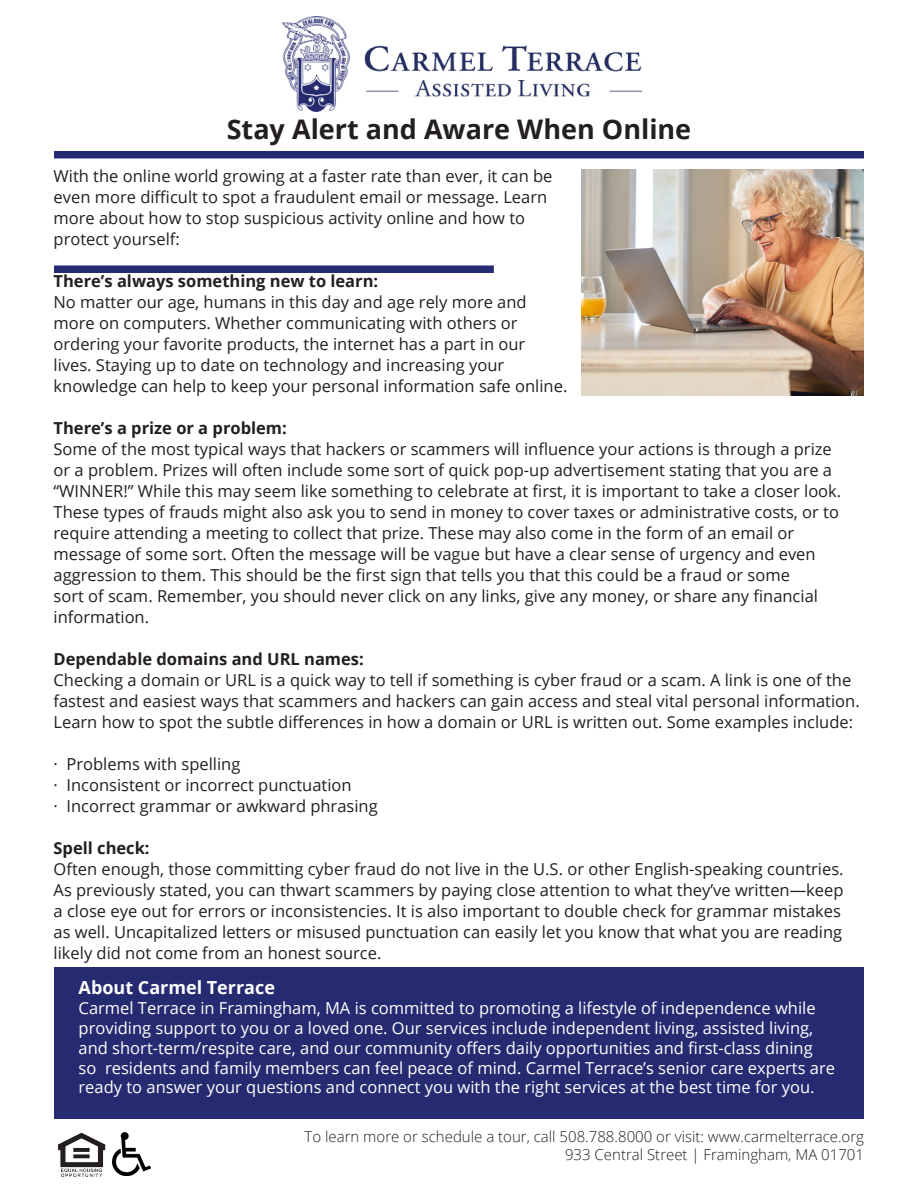
<style>
.page{position:relative;width:918px;height:1188px;background:#fff}
.page>*{position:absolute;margin:0;border:0;box-sizing:border-box;transform-origin:0 0}
.t1{font:700 27px "Open Sans";color:#231f20}
.t2{font:700 18px "Open Sans";color:#fff}
.t3{font:16.5px/21px "Open Sans";color:#231f20}
.t4{font:16.5px/19.8px "Open Sans";color:#fff}
.t5{font:700 16.5px "Open Sans";color:#231f20}
.t6{font:300 15px "Open Sans";color:#231f20}
</style>
<div class="page">
<div style="left:54px;top:967px;width:810px;height:151px;background:#262a71"></div>
<div style="left:54px;top:151px;width:810px;height:7px;background:#262a71"></div>
<img style="left:282px;top:17px;width:359px;height:94px">
<img style="left:58px;top:1132px;width:48px;height:45px">
<img style="left:113px;top:1132px;width:38px;height:44px">
<img style="left:581px;top:169px;width:283px;height:227px">
<div style="left:54px;top:266px;width:440px;height:7px;background:#262a71"></div>
<p class="t1" style="left:227px;top:111px;width:466px">Stay Alert and Aware When Online</p>
<p class="t3" style="left:54px;top:165px;width:500px">With the online world growing at a faster rate than ever, it can be</p>
<p class="t3" style="left:54px;top:186px;width:495px">even more difficult to spot a fraudulent email or message. Learn</p>
<p class="t3" style="left:54px;top:207px;width:473px">more about how to stop suspicious activity online and how to</p>
<p class="t3" style="left:54px;top:228px;width:128px">protect yourself:</p>
<p class="t5" style="left:54px;top:269px;width:326px">There’s always something new to learn:</p>
<p class="t3" style="left:54px;top:291px;width:475px">No matter our age, humans in this day and age rely more and</p>
<p class="t3" style="left:54px;top:312px;width:466px">more on computers. Whether communicating with others or</p>
<p class="t3" style="left:54px;top:333px;width:473px">ordering your favorite products, the internet has a part in our</p>
<p class="t3" style="left:54px;top:354px;width:452px">lives. Staying up to date on technology and increasing your</p>
<p class="t3" style="left:54px;top:375px;width:515px">knowledge can help to keep your personal information safe online.</p>
<p class="t5" style="left:54px;top:416px;width:235px">There’s a prize or a problem:</p>
<p class="t3" style="left:54px;top:438px;width:780px">Some of the most typical ways that hackers or scammers will influence your actions is through a prize</p>
<p class="t3" style="left:54px;top:459px;width:780px">or a problem. Prizes will often include some sort of quick pop-up advertisement stating that you are a</p>
<p class="t3" style="left:54px;top:480px;width:789px">“WINNER!” While this may seem like something to celebrate at first, it is important to take a closer look.<br>These types of frauds might also ask you to send in money to cover taxes or administrative costs, or to require attending a meeting to collect that prize. These may also come in the form of an email or</p>
<p class="t3" style="left:54px;top:543px;width:764px">message of some sort. Often the message will be vague but have a clear sense of urgency and even</p>
<p class="t3" style="left:54px;top:564px;width:738px">aggression to them. This should be the first sign that tells you that this could be a fraud or some</p>
<p class="t3" style="left:54px;top:585px;width:766px">sort of scam. Remember, you should never click on any links, give any money, or share any financial</p>
<p class="t3" style="left:54px;top:606px;width:97px">information.</p>
<p class="t5" style="left:54px;top:647px;width:312px">Dependable domains and URL names:</p>
<p class="t3" style="left:54px;top:669px;width:808px">Checking a domain or URL is a quick way to tell if something is cyber fraud or a scam. A link is one of the fastest and easiest ways that scammers and hackers can gain access and steal vital personal information.<br>Learn how to spot the subtle differences in how a domain or URL is written out. Some examples include:</p>
<p class="t3" style="left:54px;top:753px;width:188px">· Problems with spelling</p>
<p class="t3" style="left:54px;top:774px;width:300px">· Inconsistent or incorrect punctuation</p>
<p class="t3" style="left:54px;top:795px;width:326px">· Incorrect grammar or awkward phrasing</p>
<p class="t5" style="left:54px;top:836px;width:98px">Spell check:</p>
<p class="t3" style="left:54px;top:858px;width:792px">Often enough, those committing cyber fraud do not live in the U.S. or other English-speaking countries.<br>As previously stated, you can thwart scammers by paying close attention to what they’ve written—keep a close eye out for errors or inconsistencies. It is also important to double check for grammar mistakes as well. Uncapitalized letters or misused punctuation can easily let you know that what you are reading likely did not come from an honest source.</p>
<p class="t2" style="left:79px;top:975px;width:198px">About Carmel Terrace</p>
<p class="t4" style="left:79px;top:998px;width:739px">Carmel Terrace in Framingham, MA is committed to promoting a lifestyle of independence while providing support to you or a loved one. Our services include independent living, assisted living,</p>
<p class="t4" style="left:79px;top:1037px;width:736px">and short-term/respite care, and our community offers daily opportunities and first-class dining</p>
<p class="t4" style="left:79px;top:1057px;width:758px">so residents and family members can feel peace of mind. Carmel Terrace’s senior care experts are</p>
<p class="t4" style="left:79px;top:1077px;width:737px">ready to answer your questions and connect you with the right services at the best time for you.</p>
<p class="t6" style="left:305px;top:1127px;width:561px">To learn more or schedule a tour, call 508.788.8000 or visit: www.carmelterrace.org</p>
<p class="t6" style="left:565px;top:1145px;width:301px">933 Central Street | Framingham, MA 01701</p>
</div>
